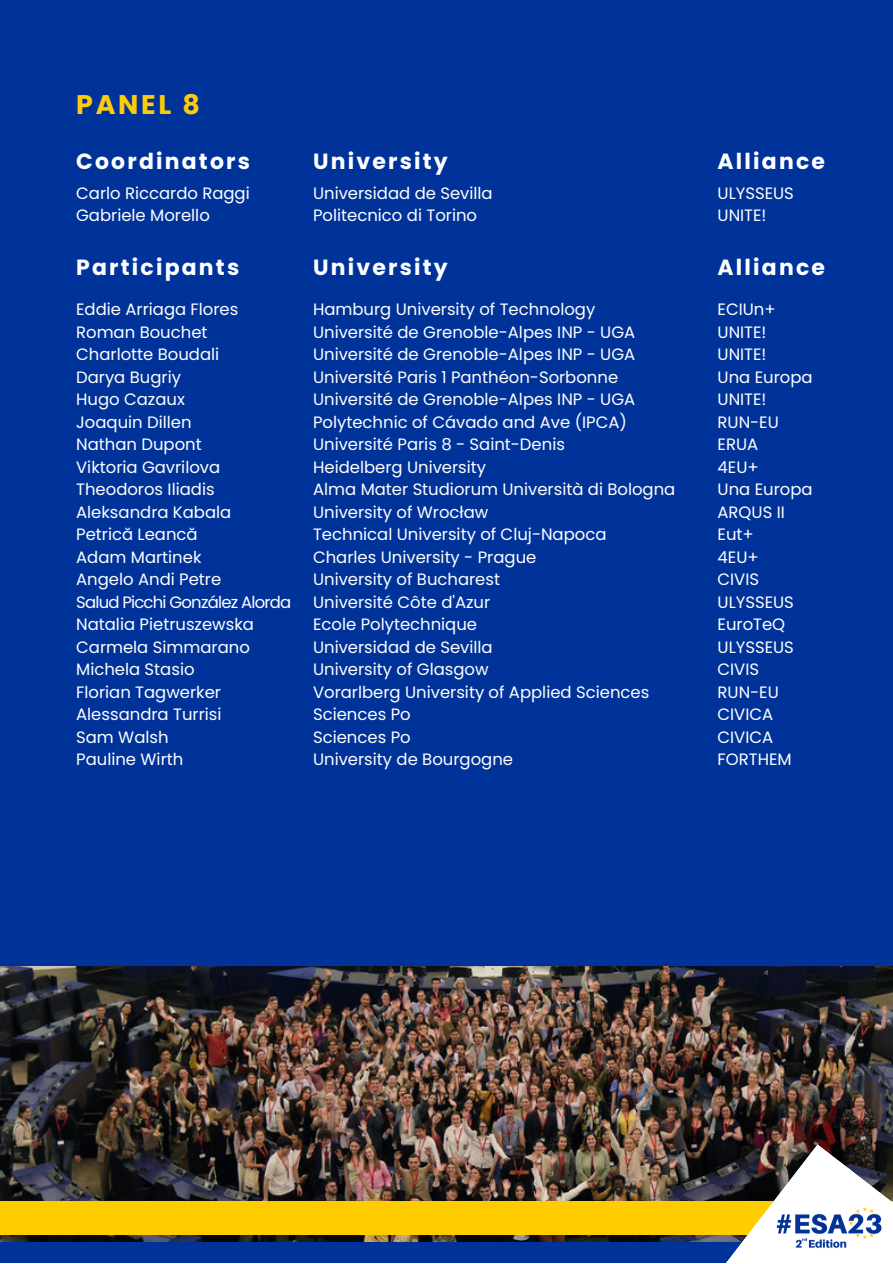
<style>
.page{position:relative;width:893px;height:1264px;background:#fff}
.page>*{position:absolute;margin:0;border:0;box-sizing:border-box;transform-origin:0 0}
.t1{font:700 27px "Poppins";letter-spacing:.1em;color:#fdcb0b}
.t2{font:700 21.9px "Poppins";letter-spacing:.1em;color:#fff}
.t3{font:16.5px "Poppins";color:#fff}
.t4{font:16.5px "Poppins";letter-spacing:-.05em;color:#fff}
</style>
<div class="page">
<div style="left:0;top:0;width:892px;height:1211px;background:#039"></div>
<img style="left:0;top:966px;width:892px;height:275px">
<div style="left:0;top:1200px;width:892px;height:34px;background:#fc0"></div>
<div style="left:0;top:1241px;width:892px;height:21px;background:#039"></div>
<img style="left:724px;top:1144px;width:168px;height:118px">
<img style="left:769px;top:1168px;width:119px;height:94px">
<p class="t1" style="left:76px;top:85px;width:125px">PANEL 8</p>
<p class="t2" style="left:76px;top:146px;width:175px">Coordinators</p>
<p class="t2" style="left:313px;top:146px;width:136px">University</p>
<p class="t2" style="left:717px;top:146px;width:109px">Alliance</p>
<p class="t3" style="left:76px;top:181px;width:175px">Carlo Riccardo Raggi</p>
<p class="t3" style="left:76px;top:204px;width:135px">Gabriele Morello</p>
<p class="t3" style="left:313px;top:181px;width:181px">Universidad de Sevilla</p>
<p class="t3" style="left:313px;top:204px;width:165px">Politecnico di Torino</p>
<p class="t3" style="left:717px;top:181px;width:78px">ULYSSEUS</p>
<p class="t3" style="left:717px;top:204px;width:50px">UNITE!</p>
<p class="t2" style="left:76px;top:252px;width:164px">Participants</p>
<p class="t2" style="left:313px;top:252px;width:136px">University</p>
<p class="t2" style="left:717px;top:252px;width:109px">Alliance</p>
<p class="t3" style="left:76px;top:298px;width:164px">Eddie Arriaga Flores</p>
<p class="t3" style="left:76px;top:320px;width:133px">Roman Bouchet</p>
<p class="t3" style="left:76px;top:343px;width:145px">Charlotte Boudali</p>
<p class="t3" style="left:76px;top:365px;width:106px">Darya Bugriy</p>
<p class="t3" style="left:76px;top:388px;width:110px">Hugo Cazaux</p>
<p class="t3" style="left:76px;top:410px;width:117px">Joaquin Dillen</p>
<p class="t3" style="left:76px;top:433px;width:127px">Nathan Dupont</p>
<p class="t3" style="left:76px;top:455px;width:146px">Viktoria Gavrilova</p>
<p class="t3" style="left:76px;top:478px;width:140px">Theodoros Iliadis</p>
<p class="t3" style="left:76px;top:500px;width:157px">Aleksandra Kabala</p>
<p class="t3" style="left:76px;top:523px;width:123px">Petrică Leancă</p>
<p class="t3" style="left:76px;top:545px;width:127px">Adam Martinek</p>
<p class="t3" style="left:76px;top:568px;width:147px">Angelo Andi Petre</p>
<p class="t4" style="left:76px;top:590px;width:216px">Salud Picchi González Alorda</p>
<p class="t3" style="left:76px;top:613px;width:179px">Natalia Pietruszewska</p>
<p class="t3" style="left:76px;top:635px;width:175px">Carmela Simmarano</p>
<p class="t3" style="left:76px;top:658px;width:120px">Michela Stasio</p>
<p class="t3" style="left:76px;top:680px;width:146px">Florian Tagwerker</p>
<p class="t3" style="left:76px;top:702px;width:147px">Alessandra Turrisi</p>
<p class="t3" style="left:76px;top:725px;width:94px">Sam Walsh</p>
<p class="t3" style="left:76px;top:747px;width:109px">Pauline Wirth</p>
<p class="t3" style="left:313px;top:298px;width:284px">Hamburg University of Technology</p>
<p class="t3" style="left:313px;top:320px;width:323px">Université de Grenoble-Alpes INP - UGA</p>
<p class="t3" style="left:313px;top:343px;width:323px">Université de Grenoble-Alpes INP - UGA</p>
<p class="t3" style="left:313px;top:365px;width:306px">Université Paris 1 Panthéon-Sorbonne</p>
<p class="t3" style="left:313px;top:388px;width:323px">Université de Grenoble-Alpes INP - UGA</p>
<p class="t3" style="left:313px;top:410px;width:315px">Polytechnic of Cávado and Ave (IPCA)</p>
<p class="t3" style="left:313px;top:433px;width:253px">Université Paris 8 - Saint-Denis</p>
<p class="t3" style="left:313px;top:455px;width:174px">Heidelberg University</p>
<p class="t3" style="left:313px;top:478px;width:364px">Alma Mater Studiorum Università di Bologna</p>
<p class="t3" style="left:313px;top:500px;width:177px">University of Wrocław</p>
<p class="t3" style="left:313px;top:523px;width:295px">Technical University of Cluj-Napoca</p>
<p class="t3" style="left:313px;top:545px;width:225px">Charles University - Prague</p>
<p class="t3" style="left:313px;top:568px;width:188px">University of Bucharest</p>
<p class="t3" style="left:313px;top:590px;width:179px">Université Côte d'Azur</p>
<p class="t3" style="left:313px;top:613px;width:165px">Ecole Polytechnique</p>
<p class="t3" style="left:313px;top:635px;width:181px">Universidad de Sevilla</p>
<p class="t3" style="left:313px;top:658px;width:177px">University of Glasgow</p>
<p class="t3" style="left:313px;top:680px;width:338px">Vorarlberg University of Applied Sciences</p>
<p class="t3" style="left:313px;top:702px;width:99px">Sciences Po</p>
<p class="t3" style="left:313px;top:725px;width:99px">Sciences Po</p>
<p class="t3" style="left:313px;top:747px;width:201px">University de Bourgogne</p>
<p class="t3" style="left:717px;top:298px;width:60px">ECIUn+</p>
<p class="t3" style="left:717px;top:320px;width:50px">UNITE!</p>
<p class="t3" style="left:717px;top:343px;width:50px">UNITE!</p>
<p class="t3" style="left:717px;top:365px;width:96px">Una Europa</p>
<p class="t3" style="left:717px;top:388px;width:50px">UNITE!</p>
<p class="t3" style="left:717px;top:410px;width:63px">RUN-EU</p>
<p class="t3" style="left:717px;top:433px;width:42px">ERUA</p>
<p class="t3" style="left:717px;top:455px;width:43px">4EU+</p>
<p class="t3" style="left:717px;top:478px;width:96px">Una Europa</p>
<p class="t3" style="left:717px;top:500px;width:69px">ARQUS II</p>
<p class="t3" style="left:717px;top:523px;width:38px">Eut+</p>
<p class="t3" style="left:717px;top:545px;width:43px">4EU+</p>
<p class="t3" style="left:717px;top:568px;width:43px">CIVIS</p>
<p class="t3" style="left:717px;top:590px;width:78px">ULYSSEUS</p>
<p class="t3" style="left:717px;top:613px;width:69px">EuroTeQ</p>
<p class="t3" style="left:717px;top:635px;width:78px">ULYSSEUS</p>
<p class="t3" style="left:717px;top:658px;width:43px">CIVIS</p>
<p class="t3" style="left:717px;top:680px;width:63px">RUN-EU</p>
<p class="t3" style="left:717px;top:702px;width:57px">CIVICA</p>
<p class="t3" style="left:717px;top:725px;width:57px">CIVICA</p>
<p class="t3" style="left:717px;top:747px;width:76px">FORTHEM</p>
</div>
